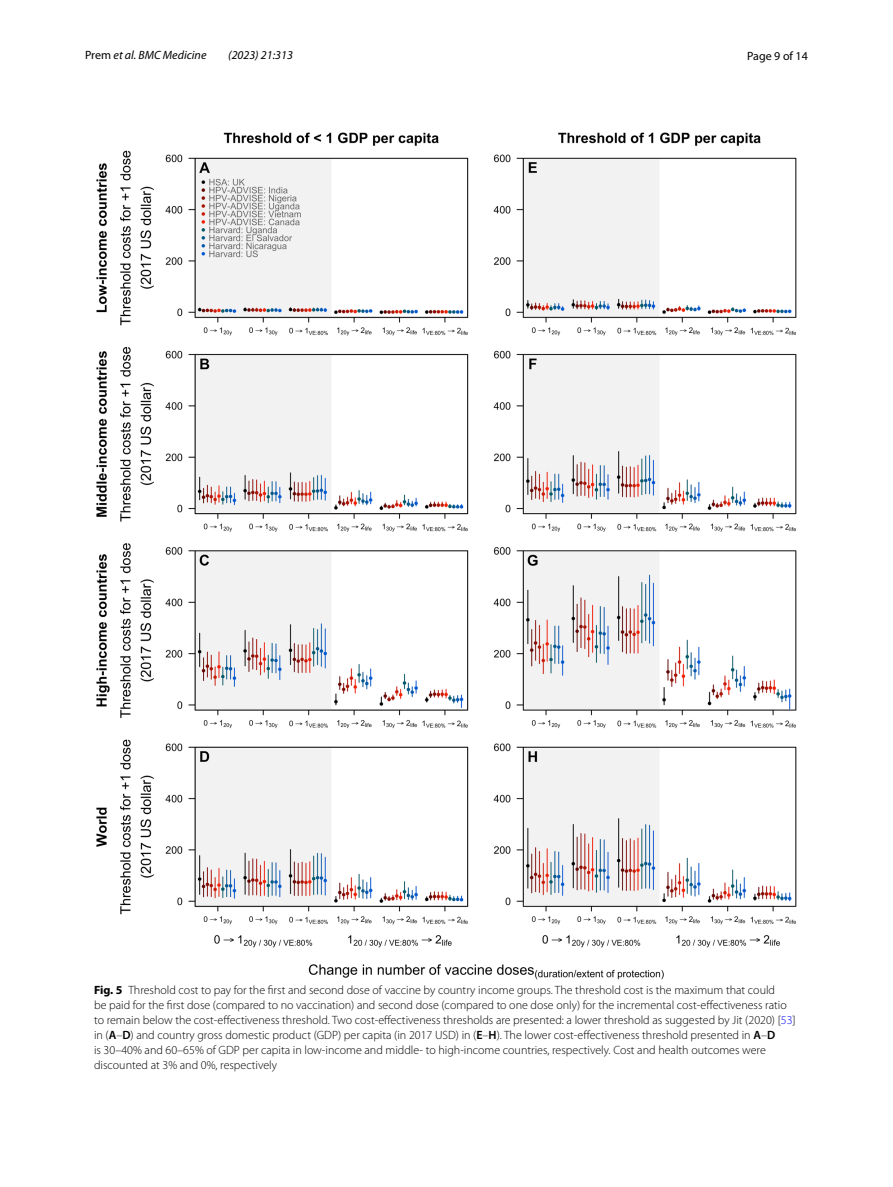
<style>
.page{position:relative;width:893px;height:1187px;background:#fff}
.page>*{position:absolute;margin:0;border:0;box-sizing:border-box;transform-origin:0 0}
.t1{font:300 12px/15px "Myriad Pro";color:#000}
.t2{font:italic 12px "Myriad Pro";color:#000}
.t3{font:12px "Myriad Pro";color:#000}
.s1{font-style:normal}
.s2{font-weight:700}
.s3{color:#00f}
.s4{font-weight:600}
</style>
<div class="page">
<img style="left:96px;top:133px;width:701px;height:846px">
<p class="t2" style="left:85px;top:48px;width:123px"><span class="s1">Prem</span> et al. BMC Medicine</p>
<p class="t2" style="left:228px;top:48px;width:66px">(2023) 21:313</p>
<p class="t3" style="left:747px;top:48px;width:62px">Page 9 of 14</p>
<p class="t1" style="left:94px;top:983px;width:703px"><span class="s2">Fig. 5</span> Threshold cost to pay for the first and second dose of vaccine by country income groups. The threshold cost is the maximum that could<br>be paid for the first dose (compared to no vaccination) and second dose (compared to one dose only) for the incremental cost-effectiveness ratio to remain below the cost-effectiveness threshold. Two cost-effectiveness thresholds are presented: a lower threshold as suggested by Jit (2020) [<span class="s3">53</span>] in (<span class="s4">A</span>–<span class="s4">D</span>) and country gross domestic product (GDP) per capita (in 2017 USD) in (<span class="s4">E</span>–<span class="s4">H</span>). The lower cost-effectiveness threshold presented in <span class="s4">A</span>–<span class="s4">D<br></span>is 30–40% and 60–65% of GDP per capita in low-income and middle- to high-income countries, respectively. Cost and health outcomes were discounted at 3% and 0%, respectively</p>
</div>
